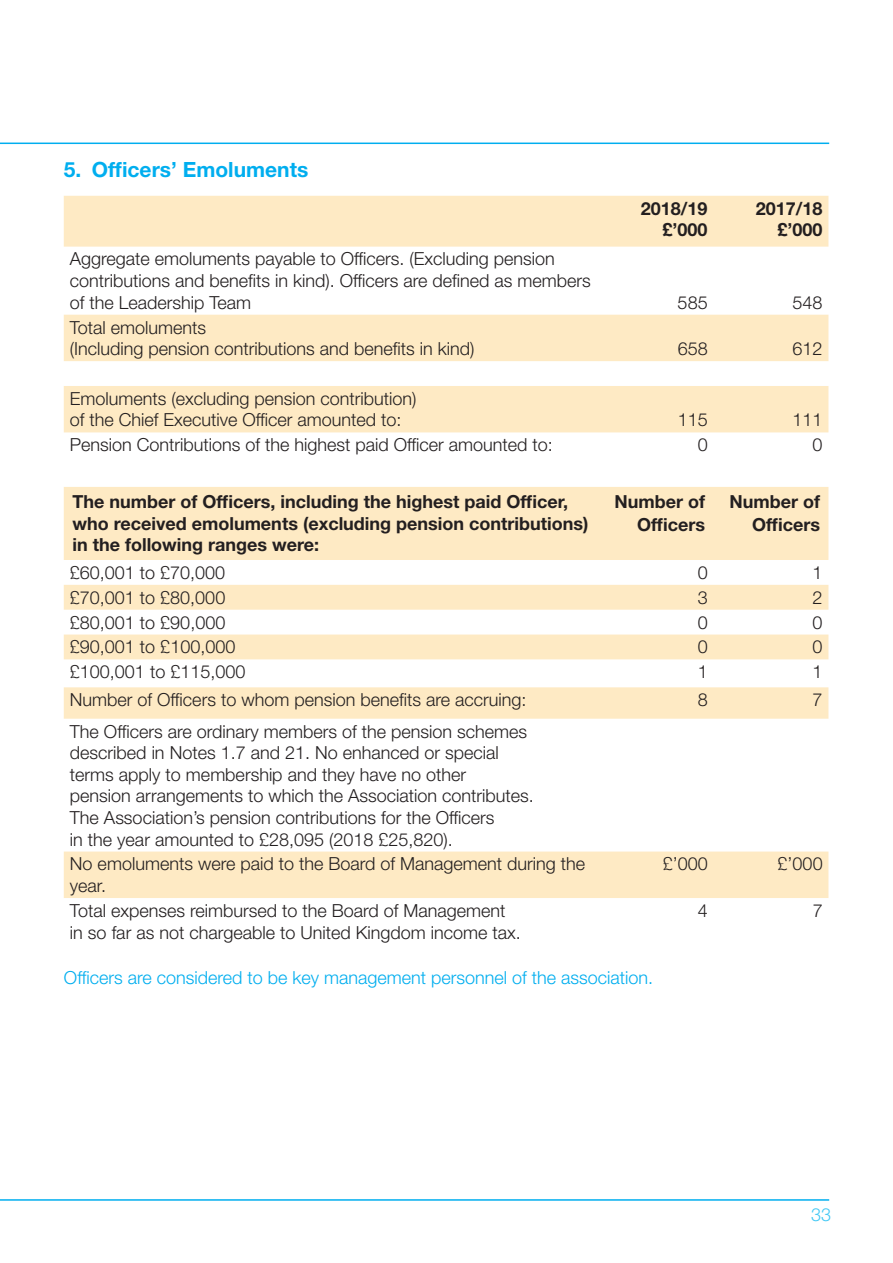
<style>
.page{position:relative;width:893px;height:1263px;background:#fff}
.page>*{position:absolute;margin:0;border:0;box-sizing:border-box;transform-origin:0 0}
.Notes_Heading{font:700 21px "Helvetica Neue LT Std";color:#00aeef}
.Body_Txt{font:300 18px/21.6px "Helvetica Neue LT Std";color:#231f20}
.Body_Txt-2{font:700 18px/21.6px "Helvetica Neue LT Std";color:#231f20}
.Blue_Body_Txt{font:300 18px "Helvetica Neue LT Std";color:#00aeef}
.Table_Body_Txt{font:300 18px "Helvetica Neue LT Std";color:#231f20}
.Table_Body_Txt-2{font:700 18px/22.5px "Helvetica Neue LT Std";color:#231f20;text-align:right}
.t1{font:300 18px "Helvetica Neue LT Std";color:#40c7f4}
</style>
<div class="page">
<hr style="left:0;top:1199px;width:829px;height:2px;background:#00aeef">
<hr style="left:0;top:143px;width:829px;height:1px;background:#00aeef">
<svg style="left:64px;top:196px;width:764px;height:702px"></svg>
<p class="Notes_Heading" style="left:64px;top:157px;width:246px">5. Officers’ Emoluments</p>
<p class="Body_Txt" style="left:70px;top:248px;width:523px">Aggregate emoluments payable to Officers. (Excluding pension contributions and benefits in kind). Officers are defined as members of the Leadership Team</p>
<p class="Body_Txt" style="left:70px;top:316px;width:406px">Total emoluments<br>(Including pension contributions and benefits in kind)</p>
<p class="Body_Txt" style="left:70px;top:387px;width:348px">Emoluments (excluding pension contribution) of the Chief Executive Officer amounted to:</p>
<p class="Body_Txt-2" style="left:641px;top:197px;width:68px">2018/19</p>
<p class="Body_Txt-2" style="left:663px;top:219px;width:47px">£’000</p>
<p class="Body_Txt-2" style="left:756px;top:197px;width:68px">2017/18</p>
<p class="Body_Txt-2" style="left:777px;top:219px;width:47px">£’000</p>
<p class="Table_Body_Txt" style="left:678px;top:291px;width:32px">585</p>
<p class="Table_Body_Txt" style="left:792px;top:291px;width:32px">548</p>
<p class="Table_Body_Txt" style="left:678px;top:338px;width:32px">658</p>
<p class="Table_Body_Txt" style="left:792px;top:338px;width:32px">612</p>
<p class="Table_Body_Txt" style="left:678px;top:409px;width:32px">115</p>
<p class="Table_Body_Txt" style="left:792px;top:409px;width:32px">111</p>
<p class="Body_Txt" style="left:70px;top:434px;width:485px">Pension Contributions of the highest paid Officer amounted to:</p>
<p class="Table_Body_Txt" style="left:698px;top:434px;width:12px">0</p>
<p class="Table_Body_Txt" style="left:812px;top:434px;width:12px">0</p>
<p class="Body_Txt-2" style="left:72px;top:491px;width:518px">The number of Officers, including the highest paid Officer, who received emoluments (excluding pension contributions) in the following ranges were:</p>
<p class="Table_Body_Txt-2" style="left:615px;top:490px;width:92px">Number of<br>Officers</p>
<p class="Table_Body_Txt-2" style="left:729px;top:490px;width:92px">Number of<br>Officers</p>
<p class="Body_Txt" style="left:70px;top:561px;width:157px">£60,001 to £70,000</p>
<p class="Table_Body_Txt" style="left:698px;top:561px;width:12px">0</p>
<p class="Table_Body_Txt" style="left:812px;top:561px;width:12px">1</p>
<p class="Body_Txt" style="left:70px;top:586px;width:157px">£70,001 to £80,000</p>
<p class="Table_Body_Txt" style="left:698px;top:586px;width:12px">3</p>
<p class="Table_Body_Txt" style="left:813px;top:586px;width:12px">2</p>
<p class="Body_Txt" style="left:70px;top:611px;width:157px">£80,001 to £90,000</p>
<p class="Table_Body_Txt" style="left:698px;top:611px;width:12px">0</p>
<p class="Table_Body_Txt" style="left:813px;top:611px;width:12px">0</p>
<p class="Body_Txt" style="left:70px;top:636px;width:167px">£90,001 to £100,000</p>
<p class="Table_Body_Txt" style="left:698px;top:636px;width:12px">0</p>
<p class="Table_Body_Txt" style="left:813px;top:636px;width:12px">0</p>
<p class="Body_Txt" style="left:70px;top:661px;width:177px">£100,001 to £115,000</p>
<p class="Table_Body_Txt" style="left:698px;top:661px;width:12px">1</p>
<p class="Table_Body_Txt" style="left:813px;top:661px;width:12px">1</p>
<p class="Body_Txt" style="left:70px;top:689px;width:458px">Number of Officers to whom pension benefits are accruing:</p>
<p class="Table_Body_Txt" style="left:698px;top:689px;width:12px">8</p>
<p class="Table_Body_Txt" style="left:813px;top:689px;width:12px">7</p>
<p class="Body_Txt" style="left:70px;top:720px;width:465px">The Officers are ordinary members of the pension schemes described in Notes 1.7 and 21. No enhanced or special terms apply to membership and they have no other<br>pension arrangements to which the Association contributes.<br>The Association’s pension contributions for the Officers<br>in the year amounted to £28,095 (2018 £25,820).</p>
<p class="Body_Txt" style="left:70px;top:853px;width:517px">No emoluments were paid to the Board of Management during the year.</p>
<p class="Table_Body_Txt" style="left:663px;top:853px;width:47px">£’000</p>
<p class="Table_Body_Txt" style="left:778px;top:853px;width:47px">£’000</p>
<p class="Body_Txt" style="left:70px;top:899px;width:452px">Total expenses reimbursed to the Board of Management in so far as not chargeable to United Kingdom income tax.</p>
<p class="Table_Body_Txt" style="left:698px;top:899px;width:12px">4</p>
<p class="Table_Body_Txt" style="left:813px;top:899px;width:12px">7</p>
<p class="Blue_Body_Txt" style="left:64px;top:966px;width:591px">Officers are considered to be key management personnel of the association.</p>
<p class="t1" style="left:811px;top:1204px;width:22px">33</p>
</div>
